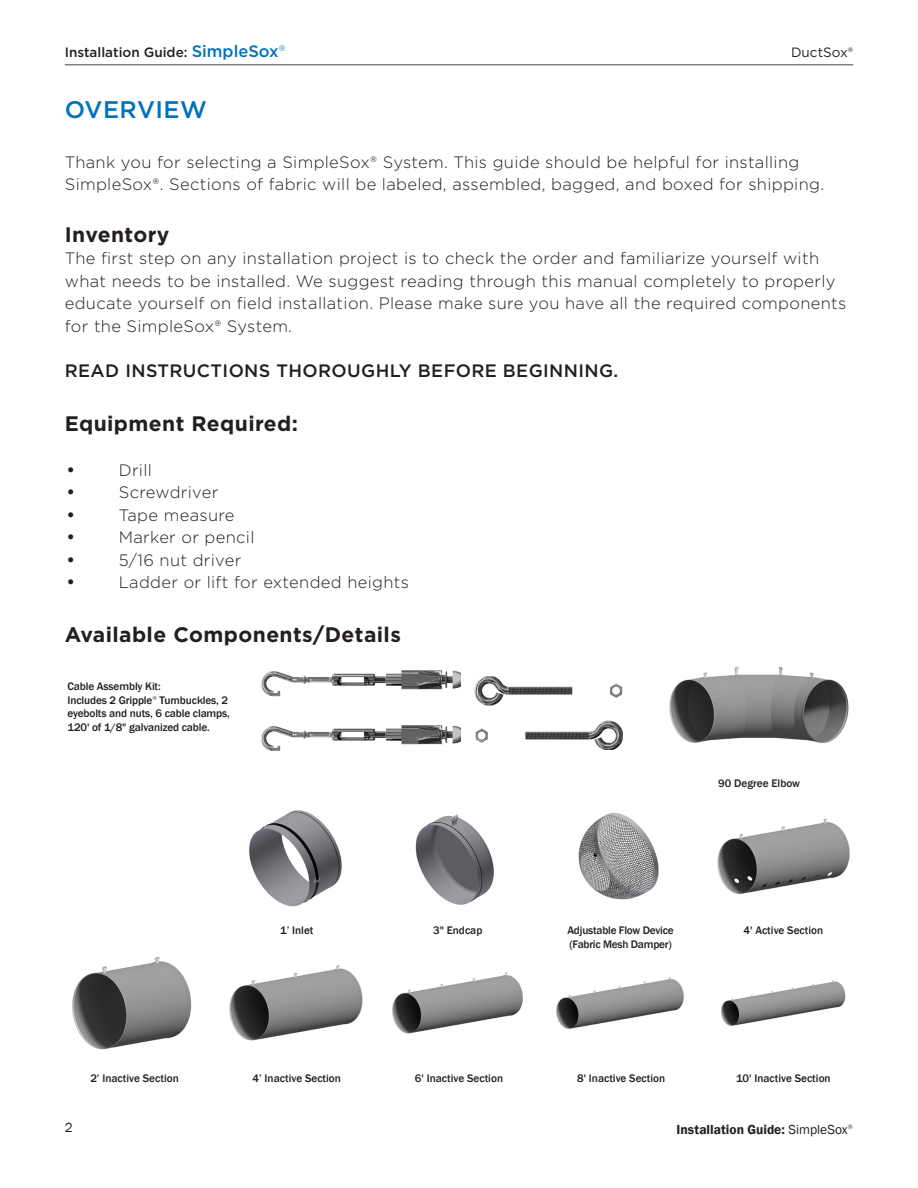
<style>
.page{position:relative;width:918px;height:1188px;background:#fff}
.page>*{position:absolute;margin:0;border:0;box-sizing:border-box;transform-origin:0 0}
.t1{font:500 24px "Gotham";letter-spacing:.02em;color:#0072bc}
.t2{font:700 21px "Gotham";letter-spacing:.02em;color:#231f20}
.t3{font:500 18px "Gotham";letter-spacing:.02em;color:#231f20}
.t4{font:300 16.5px/22.5px "Gotham";letter-spacing:.02em;color:#231f20}
.t5{font:600 13.5px "Franklin Gothic";color:#231f20}
.t6{font:500 13.5px "Gotham";color:#231f20}
.t7{font:13.5px "Gotham";color:#231f20}
.t8{font:13.5px "Franklin Gothic";color:#231f20}
.t9{font:500 11.25px/13.5px "Franklin Gothic";letter-spacing:-.01em;color:#231f20}
.s1{font-size:16.5px;color:#0072bc}
.s2{font-weight:300;font-size:16.5px;color:#0072bc}
.s3{font-family:"Franklin Gothic";font-weight:400;font-size:18px}
.s4{font-family:"Gotham";font-weight:300}
.s5{font-weight:400}
</style>
<div class="page">
<hr style="left:65px;top:64px;width:788px;height:1px;background:#57585a">
<img style="left:72px;top:956px;width:120px;height:94px">
<img style="left:392px;top:972px;width:131px;height:62px">
<img style="left:556px;top:977px;width:128px;height:52px">
<img style="left:229px;top:965px;width:134px;height:76px">
<img style="left:669px;top:666px;width:180px;height:78px">
<img style="left:717px;top:818px;width:133px;height:77px">
<img style="left:415px;top:814px;width:79px;height:91px">
<img style="left:249px;top:810px;width:93px;height:97px">
<img style="left:578px;top:812px;width:81px;height:88px">
<img style="left:721px;top:980px;width:125px;height:46px">
<img style="left:261px;top:671px;width:200px;height:80px">
<img style="left:475px;top:676px;width:148px;height:74px">
<p class="t6" style="left:65px;top:43px;width:222px">Installation Guide: <span class="s1">SimpleSox</span><span class="s2">®</span></p>
<p class="t7" style="left:791px;top:44px;width:64px">DuctSox®</p>
<p class="t1" style="left:65px;top:94px;width:144px">OVERVIEW</p>
<p class="t4" style="left:65px;top:150px;width:761px">Thank you for selecting a SimpleSox® System. This guide should be helpful for installing<br>SimpleSox®. Sections of fabric will be labeled, assembled, bagged, and boxed for shipping.</p>
<p class="t2" style="left:65px;top:220px;width:106px">Inventory</p>
<p class="t4" style="left:65px;top:247px;width:783px">The first step on any installation project is to check the order and familiarize yourself with what needs to be installed. We suggest reading through this manual completely to properly educate yourself on field installation. Please make sure you have all the required components for the SimpleSox® System.</p>
<p class="t3" style="left:65px;top:359px;width:553px">READ INSTRUCTIONS THOROUGHLY BEFORE BEGINNING.</p>
<p class="t2" style="left:65px;top:409px;width:235px">Equipment Required:</p>
<p class="t4" style="left:65px;top:458px;width:89px"><span class="s3">•</span> Drill</p>
<p class="t4" style="left:65px;top:481px;width:155px"><span class="s3">•</span> Screwdriver</p>
<p class="t4" style="left:65px;top:503px;width:171px"><span class="s3">•</span> Tape measure</p>
<p class="t4" style="left:65px;top:526px;width:191px"><span class="s3">•</span> Marker or pencil</p>
<p class="t4" style="left:65px;top:548px;width:178px"><span class="s3">•</span> 5/16 nut driver</p>
<p class="t4" style="left:65px;top:571px;width:346px"><span class="s3">•</span> Ladder or lift for extended heights</p>
<p class="t2" style="left:65px;top:621px;width:338px">Available Components/Details</p>
<p class="t9" style="left:68px;top:680px;width:95px">Cable Assembly Kit:</p>
<p class="t9" style="left:68px;top:693px;width:164px">Includes 2 Gripple<span class="s4">®</span> Turnbuckles, 2 eyebolts and nuts, 6 cable clamps,<br>120' of 1/8" galvanized cable.</p>
<p class="t9" style="left:718px;top:777px;width:83px">90 Degree Elbow</p>
<p class="t9" style="left:280px;top:924px;width:35px">1’ Inlet</p>
<p class="t9" style="left:567px;top:924px;width:108px">Adjustable Flow Device</p>
<p class="t9" style="left:569px;top:937px;width:104px">(Fabric Mesh Damper)</p>
<p class="t9" style="left:433px;top:924px;width:51px">3" Endcap</p>
<p class="t9" style="left:744px;top:924px;width:81px">4' Active Section</p>
<p class="t9" style="left:90px;top:1071px;width:90px">2’ Inactive Section</p>
<p class="t9" style="left:253px;top:1071px;width:90px">4’ Inactive Section</p>
<p class="t9" style="left:415px;top:1071px;width:90px">6' Inactive Section</p>
<p class="t9" style="left:736px;top:1071px;width:96px">10' Inactive Section</p>
<p class="t9" style="left:577px;top:1071px;width:90px">8' Inactive Section</p>
<p class="t8" style="left:65px;top:1119px;width:9px">2</p>
<p class="t5" style="left:677px;top:1121px;width:178px">Installation Guide: <span class="s5">SimpleSox</span><span class="s4">®</span></p>
</div>
